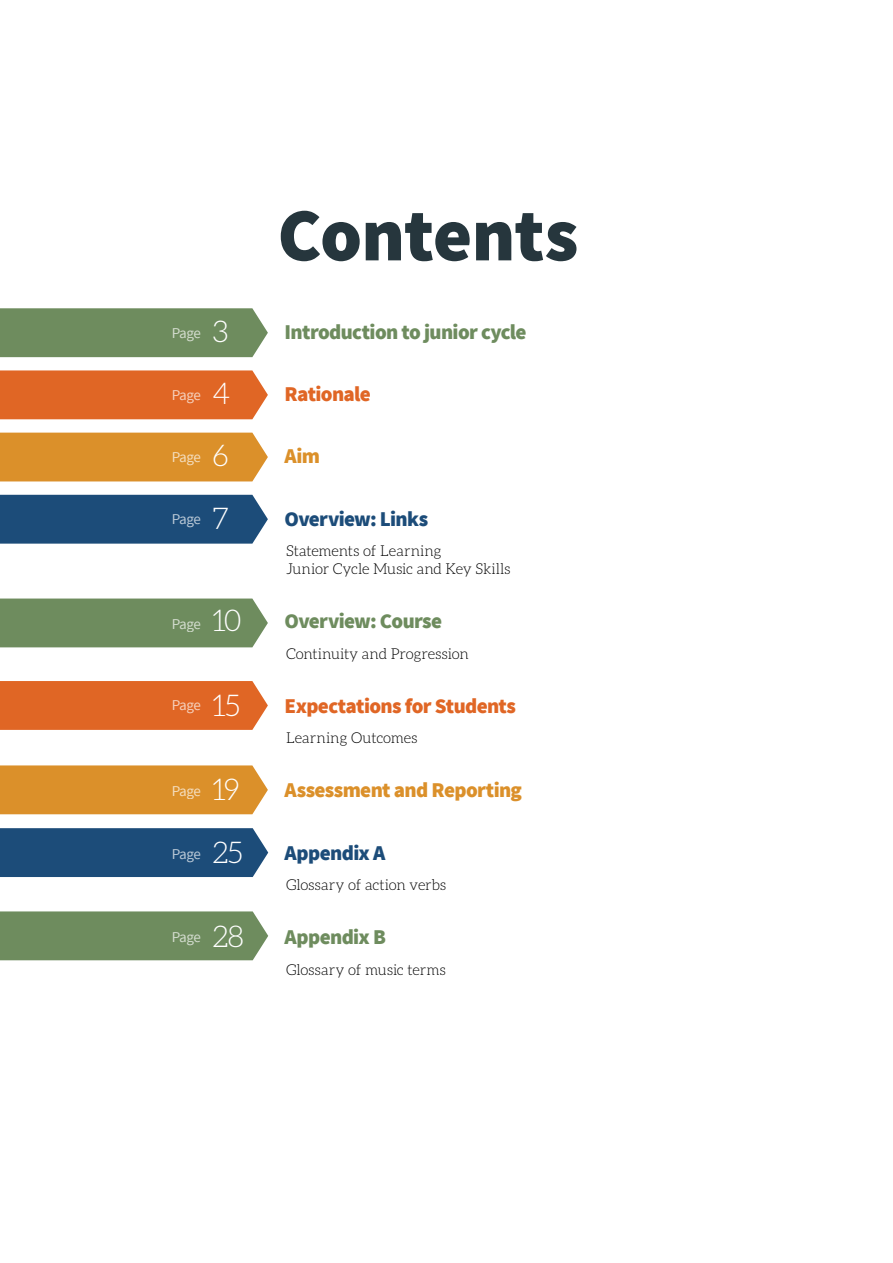
<style>
.page{position:relative;width:893px;height:1263px;background:#fff}
.page>*{position:absolute;margin:0;border:0;box-sizing:border-box;transform-origin:0 0}
.t1{font:900 75px "Source Sans Pro";letter-spacing:-.01em;color:#26363d}
.t2{font:300 30px "Aleo";letter-spacing:-.045em;color:#fff}
.t3{font:900 21px "Source Sans Pro";letter-spacing:-.03em;color:#6e8c5e}
.t4{font:900 21px "Source Sans Pro";letter-spacing:-.03em;color:#e06625}
.t5{font:900 21px "Source Sans Pro";letter-spacing:-.03em;color:#db902a}
.t6{font:900 21px "Source Sans Pro";letter-spacing:-.03em;color:#1c4c79}
.t7{font:300 15px/18px "Aleo";letter-spacing:-.005em;color:#000}
.t8{font:15px "Source Sans Pro";letter-spacing:-.035em;color:#fff}
</style>
<div class="page">
<div style="left:0;top:308px;width:268px;height:49px;background:#6e8c5e"></div>
<div style="left:0;top:370px;width:268px;height:49px;background:#e06625"></div>
<div style="left:0;top:433px;width:268px;height:48px;background:#db902a"></div>
<div style="left:0;top:495px;width:268px;height:49px;background:#1c4c79"></div>
<div style="left:0;top:598px;width:268px;height:49px;background:#6e8c5e"></div>
<div style="left:0;top:681px;width:268px;height:49px;background:#e06625"></div>
<div style="left:0;top:765px;width:268px;height:49px;background:#db902a"></div>
<div style="left:0;top:828px;width:268px;height:49px;background:#1c4c79"></div>
<div style="left:0;top:911px;width:268px;height:49px;background:#6e8c5e"></div>
<h1 class="t1" style="left:277px;top:187px;width:302px">Contents</h1>
<p class="t8" style="left:171px;top:324px;width:31px">Page</p>
<h2 class="t2" style="left:213px;top:315px;width:18px">3</h2>
<h3 class="t3" style="left:285px;top:318px;width:243px">Introduction to junior cycle</h3>
<p class="t8" style="left:171px;top:386px;width:31px">Page</p>
<h2 class="t2" style="left:213px;top:377px;width:19px">4</h2>
<h3 class="t4" style="left:285px;top:380px;width:88px">Rationale</h3>
<p class="t8" style="left:171px;top:448px;width:31px">Page</p>
<h2 class="t2" style="left:213px;top:439px;width:18px">6</h2>
<h3 class="t5" style="left:285px;top:443px;width:37px">Aim</h3>
<p class="t8" style="left:171px;top:510px;width:31px">Page</p>
<p class="t8" style="left:171px;top:614px;width:31px">Page</p>
<p class="t8" style="left:171px;top:696px;width:31px">Page</p>
<p class="t8" style="left:171px;top:781px;width:31px">Page</p>
<p class="t8" style="left:171px;top:844px;width:31px">Page</p>
<p class="t8" style="left:171px;top:928px;width:31px">Page</p>
<h2 class="t2" style="left:213px;top:502px;width:18px">7</h2>
<h3 class="t6" style="left:285px;top:505px;width:145px">Overview: Links</h3>
<p class="t7" style="left:286px;top:542px;width:226px">Statements of Learning<br>Junior Cycle Music and Key Skills</p>
<h2 class="t2" style="left:213px;top:604px;width:31px">10</h2>
<h3 class="t3" style="left:285px;top:607px;width:159px">Overview: Course</h3>
<p class="t7" style="left:286px;top:645px;width:184px">Continuity and Progression</p>
<h2 class="t2" style="left:213px;top:689px;width:29px">15</h2>
<h3 class="t4" style="left:285px;top:692px;width:233px">Expectations for Students</h3>
<p class="t7" style="left:286px;top:729px;width:133px">Learning Outcomes</p>
<h2 class="t2" style="left:213px;top:773px;width:29px">19</h2>
<h3 class="t5" style="left:285px;top:776px;width:239px">Assessment and Reporting</h3>
<h2 class="t2" style="left:213px;top:836px;width:32px">25</h2>
<h3 class="t6" style="left:285px;top:839px;width:102px">Appendix A</h3>
<p class="t7" style="left:286px;top:876px;width:162px">Glossary of action verbs</p>
<h2 class="t2" style="left:213px;top:920px;width:33px">28</h2>
<h3 class="t3" style="left:285px;top:923px;width:103px">Appendix B</h3>
<p class="t7" style="left:286px;top:960px;width:161px">Glossary of music terms</p>
</div>
